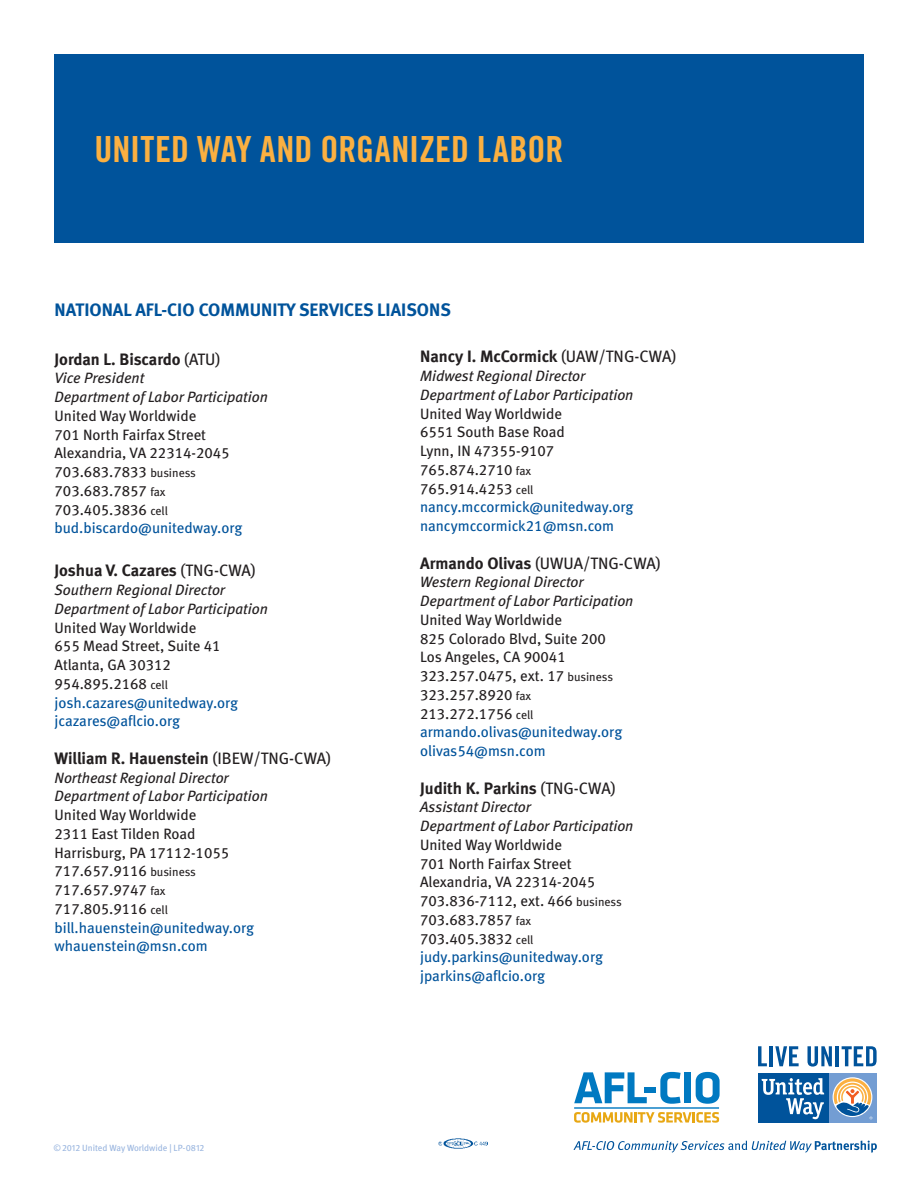
<style>
.page{position:relative;width:918px;height:1188px;background:#fff}
.page>*{position:absolute;margin:0;border:0;box-sizing:border-box;transform-origin:0 0}
.t1{font:36px "Trade Gothic Bold Cond Twenty";color:#fbb041}
.t2{font:18px "Meta Bold LF";color:#00539b}
.t3{font:16.5px "Meta Bold LF";color:#231f20}
.t4{font:16.5px "Meta Book LF";color:#231f20}
.t5{font:15px/18.8px "Meta Book LF";color:#231f20}
.t6{font:italic 15px/18.8px "Meta Book LF";color:#231f20}
.t7{font:9px "Meta";color:#99b5df}
.s1{font-family:"Meta Book LF"}
.s2{font-size:12px}
.s3{color:#00539b}
.s4{font-family:"Meta Bold LF"}
.s5{font-family:"Meta Book Expert"}
.s6{font-family:"Meta Book LF";font-style:italic}
</style>
<div class="page">
<svg style="left:573px;top:1141px;width:304px;height:12px"></svg>
<svg style="left:758px;top:1046px;width:9px;height:20px"></svg>
<hr style="left:769px;top:1046px;width:4px;height:20px;background:#00539b">
<svg style="left:775px;top:1046px;width:24px;height:20px"></svg>
<svg style="left:807px;top:1046px;width:25px;height:21px"></svg>
<hr style="left:836px;top:1046px;width:3px;height:20px;background:#00539b">
<svg style="left:842px;top:1046px;width:35px;height:20px"></svg>
<div style="left:828px;top:1073px;width:49px;height:49px;background:#739dd3"></div>
<div style="left:758px;top:1073px;width:70px;height:49px;background:#00539b"></div>
<svg style="left:833px;top:1077px;width:39px;height:40px"></svg>
<svg style="left:762px;top:1078px;width:62px;height:41px"></svg>
<svg style="left:834px;top:1078px;width:38px;height:41px"></svg>
<svg style="left:574px;top:1072px;width:73px;height:31px"></svg>
<div style="left:644px;top:1088px;width:12px;height:5px;background:#0079c1"></div>
<svg style="left:660px;top:1072px;width:21px;height:32px"></svg>
<div style="left:684px;top:1072px;width:7px;height:31px;background:#0079c1"></div>
<svg style="left:696px;top:1072px;width:24px;height:32px"></svg>
<svg style="left:574px;top:1112px;width:145px;height:11px"></svg>
<hr style="left:574px;top:1107px;width:145px;height:2px;background:#0079c1">
<div style="left:54px;top:54px;width:810px;height:189px;background:#00539b"></div>
<img style="left:439px;top:1138px;width:48px;height:11px">
<h1 class="t1" style="left:94px;top:127px;width:470px">UNI TED WAY and ORGANI ZED LABOR</h1>
<p class="t2" style="left:55px;top:299px;width:11px">NATIONAL</p>
<p class="t2" style="left:136px;top:299px;width:136px">AFL-CIO COMMUNITY</p>
<p class="t2" style="left:299px;top:299px;width:86px">SERVICES LIAI</p>
<p class="t2" style="left:406px;top:299px;width:46px">SONS</p>
<p class="t3" style="left:55px;top:349px;width:167px">Jordan L. Biscardo <span class="s1">(ATU)</span></p>
<p class="t6" style="left:55px;top:369px;width:215px">Vice President<br>Department of Labor Participation</p>
<p class="t5" style="left:55px;top:406px;width:189px">United Way Worldwide<br>701 North Fairfax Street<br>Alexandria, VA 22314-2045<br>703.683.7833 <span class="s2">business<br></span>703.683.7857 <span class="s2">fax<br></span>703.405.3836 <span class="s2">cell </span><span class="s3">bud.biscardo@unitedway.org</span></p>
<p class="t3" style="left:55px;top:561px;width:203px">Joshua V. Cazares <span class="s1">(TNG-CWA)</span></p>
<p class="t6" style="left:55px;top:580px;width:215px">Southern Regional Director<br>Department of Labor Participation</p>
<p class="t5" style="left:55px;top:618px;width:185px">United Way Worldwide<br>655 Mead Street, Suite 41<br>Atlanta, GA 30312<br>954.895.2168 <span class="s2">cell </span><span class="s3">josh.cazares@unitedway.org jcazares@aflcio.org</span></p>
<p class="t3" style="left:55px;top:748px;width:278px">William R. Hauenstein <span class="s1">(IBEW/TNG-CWA)</span></p>
<p class="t6" style="left:55px;top:768px;width:215px">Northeast Regional Director<br>Department of Labor Participation</p>
<p class="t5" style="left:55px;top:805px;width:201px">United Way Worldwide<br>2311 East Tilden Road<br>Harrisburg, PA 17112-1055<br>717.657.9116 <span class="s2">business<br></span>717.657.9747 <span class="s2">fax<br></span>717.805.9116 <span class="s2">cell </span><span class="s3">bill.hauenstein@unitedway.org whauenstein@msn.com</span></p>
<p class="t3" style="left:420px;top:347px;width:258px">Nancy I. McCormick <span class="s1">(UAW/TNG-CWA)</span></p>
<p class="t6" style="left:420px;top:366px;width:215px">Midwest Regional Director<br>Department of Labor Participation</p>
<p class="t5" style="left:420px;top:404px;width:215px">United Way Worldwide<br>6551 South Base Road<br>Lynn, IN 47355-9107<br>765.874.2710 <span class="s2">fax<br></span>765.914.4253 <span class="s2">cell </span><span class="s3">nancy.mccormick@unitedway.org nancymccormick21@msn.com</span></p>
<p class="t4" style="left:420px;top:553px;width:242px"><span class="s4">Armando Olivas</span> (UWUA/TNG-CWA)</p>
<p class="t6" style="left:420px;top:573px;width:215px">Western Regional Director<br>Department of Labor Participation</p>
<p class="t5" style="left:420px;top:610px;width:204px">United Way Worldwide<br>825 Colorado Blvd, Suite 200<br>Los Angeles, CA 90041<br>323.257.0475, ext. 17 <span class="s2">business<br></span>323.257.8920 <span class="s2">fax<br></span>213.272.1756 <span class="s2">cell </span><span class="s3">armando.olivas@unitedway.org olivas54@msn.com</span></p>
<p class="t3" style="left:420px;top:778px;width:197px">Judith K. Parkins <span class="s1">(TNG-CWA)</span></p>
<p class="t6" style="left:420px;top:798px;width:215px">Assistant Director<br>Department of Labor Participation</p>
<p class="t5" style="left:420px;top:835px;width:203px">United Way Worldwide<br>701 North Fairfax Street<br>Alexandria, VA 22314-2045<br>703.836-7112, ext. 466 <span class="s2">business<br></span>703.683.7857 <span class="s2">fax<br></span>703.405.3832 <span class="s2">cell </span><span class="s3">judy.parkins@unitedway.org jparkins@aflcio.org</span></p>
<p class="t7" style="left:53px;top:1142px;width:152px">© <span class="s5">2012</span> United Way Worldwide | lp<span class="s6">-</span><span class="s5">0812</span></p>
</div>
